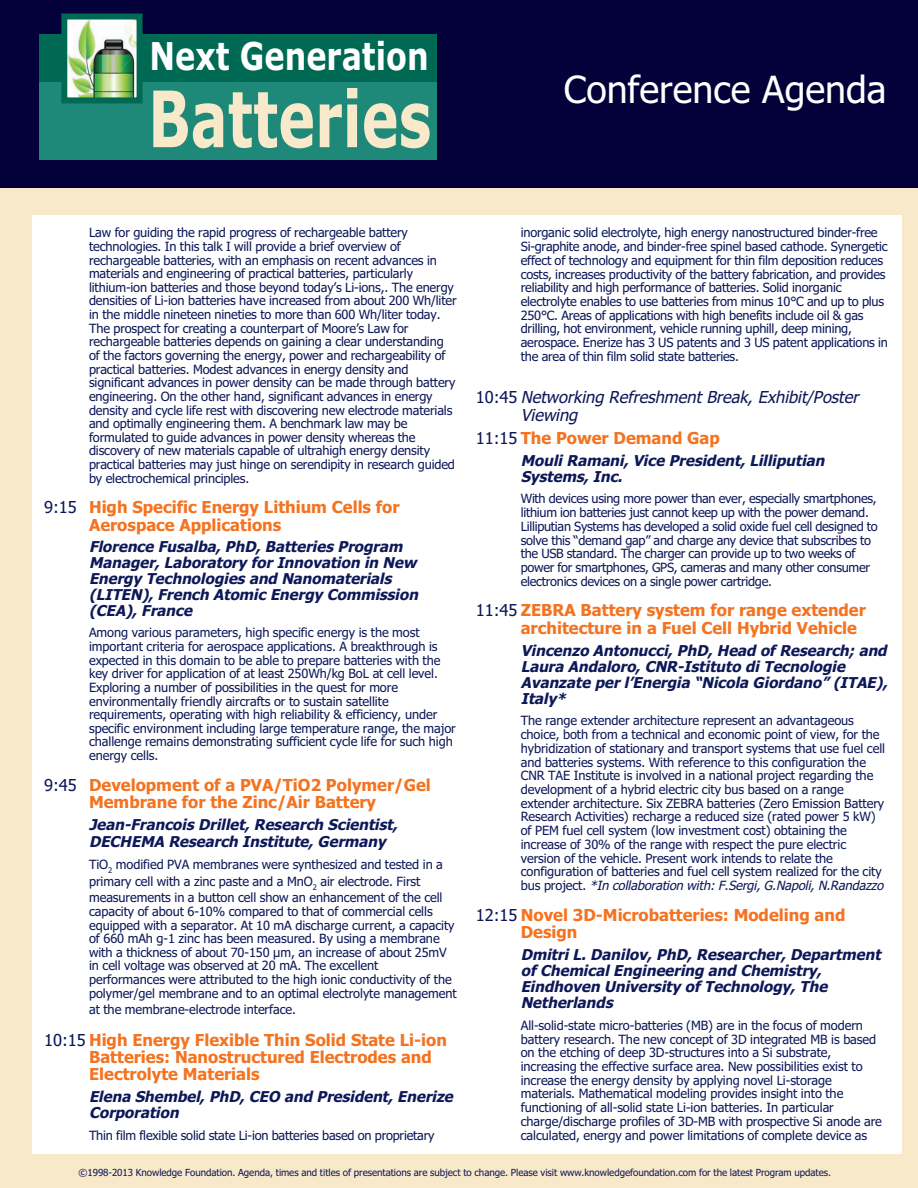
<style>
.page{position:relative;width:918px;height:1188px;background:#fff}
.page>*{position:absolute;margin:0;border:0;box-sizing:border-box;transform-origin:0 0}
.t1{font:700 77.85px "Verdana";color:#f9e9cb;scale:.71 1}
.t2{font:700 38.4px "Verdana";color:#fff;scale:.79 1}
.t3{font:37.5px "Tahoma";color:#fff}
.t4{font:700 16.5px/17.4px "Tahoma";color:#f47321}
.t5{font:italic 16.5px/17.4px "Tahoma";color:#0d1858}
.t6{font:italic 700 15px/15.9px "Tahoma";color:#0d1858}
.t7{font:12.75px/13.8px "Tahoma";letter-spacing:-.005em;color:#0d1858}
.t8{font:9.75px "Tahoma";letter-spacing:-.005em;color:#0d1858}
.s1{font-style:normal}
.s2{font-weight:400;color:#0d1858}
.s3{font-style:italic}
</style>
<div class="page">
<div style="left:0;top:178px;width:918px;height:1010px;background:#f9e9cb"></div>
<div style="left:32px;top:216px;width:869px;height:938px;background:#fff"></div>
<div style="left:0;top:0;width:918px;height:187px;background:#04003a"></div>
<div style="left:39px;top:82px;width:398px;height:78px;background:#1f8979"></div>
<div style="left:39px;top:34px;width:398px;height:48px;background:#006954"></div>
<img style="left:68px;top:21px;width:68px;height:75px">
<div style="left:61px;top:14px;width:82px;height:89px;border:6px solid #006954"></div>
<h2 class="t2" style="left:150px;top:34px;width:355px">Next Generation</h2>
<h1 class="t1" style="left:148px;top:75px;width:401px">Batteries</h1>
<h3 class="t3" style="left:564px;top:68px;width:324px">Conference Agenda</h3>
<p class="t7" style="left:521px;top:226px;width:369px">inorganic solid electrolyte, high energy nanostructured binder-free Si-graphite anode, and binder-free spinel based cathode. Synergetic effect of technology and equipment for thin film deposition reduces costs, increases productivity of the battery fabrication, and provides reliability and high performance of batteries. Solid inorganic electrolyte enables to use batteries from minus 10°C and up to plus 250°C. Areas of applications with high benefits include oil &amp; gas drilling, hot environment, vehicle running uphill, deep mining, aerospace. Enerize has 3 US patents and 3 US patent applications in the area of thin film solid state batteries.</p>
<p class="t5" style="left:521px;top:389px;width:343px;text-indent:-45px"><span class="s1">1 0 : 4 5</span> Networking Refreshment Break, Exhibit/Poster<br>Viewing</p>
<p class="t4" style="left:476px;top:429px;width:246px"><span class="s2">11:15</span> The Power Demand Gap</p>
<p class="t6" style="left:521px;top:452px;width:309px">Mouli Ramani, Vice President, Lilliputian<br>Systems, Inc.</p>
<p class="t7" style="left:521px;top:492px;width:358px">With devices using more power than ever, especially smartphones, lithium ion batteries just cannot keep up with the power demand.<br>Lilliputian Systems has developed a solid oxide fuel cell designed to solve this “demand gap” and charge any device that subscribes to the USB standard. The charger can provide up to two weeks of power for smartphones, GPS, cameras and many other consumer electronics devices on a single power cartridge.</p>
<p class="t4" style="left:521px;top:602px;width:347px;text-indent:-45px"><span class="s2">11:45</span> ZEBRA Battery system for range extender architecture in a Fuel Cell Hybrid Vehicle</p>
<p class="t6" style="left:521px;top:642px;width:371px">Vincenzo Antonucci, PhD, Head of Research; and Laura Andaloro, CNR-Istituto di Tecnologie Avanzate per l’Energia “Nicola Giordano” (ITAE), Italy *</p>
<p class="t7" style="left:521px;top:714px;width:367px">The range extender architecture represent an advantageous choice, both from a technical and economic point of view, for the hybridization of stationary and transport systems that use fuel cell and batteries systems. With reference to this configuration the CNR TAE Institute is involved in a national project regarding the development of a hybrid electric city bus based on a range extender architecture. Six ZEBRA batteries (Zero Emission Battery Research Activities) recharge a reduced size (rated power 5 kW) of PEM fuel cell system (low investment cost) obtaining the increase of 30% of the range with respect the pure electric version of the vehicle. Present work intends to relate the configuration of batteries and fuel cell system realized for the city b u s p r oj e c t . <span class="s3">*In collaboration with: F.Sergi, G.Napoli, N.Randazzo</span></p>
<p class="t4" style="left:521px;top:906px;width:326px;text-indent:-45px"><span class="s2">12:15</span> Novel 3D-Microbatteries: Modeling and<br>Design</p>
<p class="t6" style="left:521px;top:947px;width:365px">Dmitri L. Danilov, PhD, Researcher, Department of Chemical Engineering and Chemistry, Eindhoven University of Technology, The Netherlands</p>
<p class="t7" style="left:521px;top:1018px;width:363px">All-solid-state micro-batteries (MB) are in the focus of modern battery research. The new concept of 3D integrated MB is based on the etching of deep 3D-structures into a Si substrate, increasing the effective surface area. New possibilities exist to increase the energy density by applying novel Li-storage materials. Mathematical modeling provides insight into the functioning of all-solid state Li-ion batteries. In particular charge/discharge profiles of 3D-MB with prospective Si anode are calculated, energy and power limitations of complete device as</p>
<p class="t8" style="left:78px;top:1167px;width:754px">©1998-2013 Knowledge Foundation. Agenda, times and titles of presentations are subject to change. Please visit www.knowledgefoundation.com for the latest Program updates.</p>
<p class="t7" style="left:89px;top:226px;width:369px">Law for guiding the rapid progress of rechargeable battery technologies. In this talk I will provide a brief overview of rechargeable batteries, with an emphasis on recent advances in materials and engineering of practical batteries, particularly lithium-ion batteries and those beyond today’s Li-ions,. The energy densities of Li-ion batteries have increased from about 200 Wh/liter in the middle nineteen nineties to more than 600 Wh/liter today.<br>The prospect for creating a counterpart of Moore’s Law for rechargeable batteries depends on gaining a clear understanding of the factors governing the energy, power and rechargeability of practical batteries. Modest advances in energy density and significant advances in power density can be made through battery engineering. On the other hand, significant advances in energy density and cycle life rest with discovering new electrode materials and optimally engineering them. A benchmark law may be formulated to guide advances in power density whereas the discovery of new materials capable of ultrahigh energy density practical batteries may just hinge on serendipity in research guided by electrochemical principles.</p>
<p class="t4" style="left:89px;top:499px;width:312px;text-indent:-45px"><span class="s2">9:15</span> High Specific Energy Lithium Cells for<br>Aerospace Applications</p>
<p class="t6" style="left:89px;top:539px;width:334px">Florence Fusalba, PhD, Batteries Program Manager, Laboratory for Innovation in New Energy Technologies and Nanomaterials (LITEN), French Atomic Energy Commission (CEA), France</p>
<p class="t7" style="left:89px;top:626px;width:368px">Among various parameters, high specific energy is the most important criteria for aerospace applications. A breakthrough is expected in this domain to be able to prepare batteries with the key driver for application of at least 250Wh/kg BoL at cell level.<br>Exploring a number of possibilities in the quest for more environmentally friendly aircrafts or to sustain satellite requirements, operating with high reliability &amp; efficiency, under specific environment including large temperature range, the major challenge remains demonstrating sufficient cycle life for such high energy cells.</p>
<p class="t4" style="left:44px;top:776px;width:388px;text-align:center"><span class="s2">9:45</span> Development of a PVA/TiO2 Polymer/Gel<br>Membrane for the Zinc/Air Battery</p>
<p class="t6" style="left:89px;top:816px;width:310px;line-height:17.1px">Jean-Francois Drillet, Research Scientist,<br>DECHEMA Research Institute, Germany</p>
<p class="t7" style="left:89px;top:856px;width:355px;line-height:16.8px">TiO<sub>2</sub> modified PVA membranes were synthesized and tested in a primary cell with a zinc paste and a MnO<sub>2</sub> air electrode. First measurements in a button cell show an enhancement of the cell</p>
<p class="t7" style="left:89px;top:905px;width:369px">capacity of about 6-10% compared to that of commercial cells equipped with a separator. At 10 mA discharge current, a capacity of 660 mAh g-1 zinc has been measured. By using a membrane with a thickness of about 70-150 µm, an increase of about 25mV in cell voltage was observed at 20 mA. The excellent performances were attributed to the high ionic conductivity of the polymer/gel membrane and to an optimal electrolyte management</p>
<p class="t7" style="left:89px;top:1003px;width:209px">at the membrane-electrode interface.</p>
<p class="t4" style="left:89px;top:1031px;width:359px;text-indent:-45px"><span class="s2">10:15</span> High Energy Flexible Thin Solid State Li-ion<br>Batteries: Nanostructured Electrodes and<br>Electrolyte Materials</p>
<p class="t6" style="left:89px;top:1089px;width:369px">Elena Shembel, PhD, CEO and President, Enerize<br>Corporation</p>
<p class="t7" style="left:89px;top:1128px;width:347px">Thin film flexible solid state Li-ion batteries based on proprietary</p>
</div>
